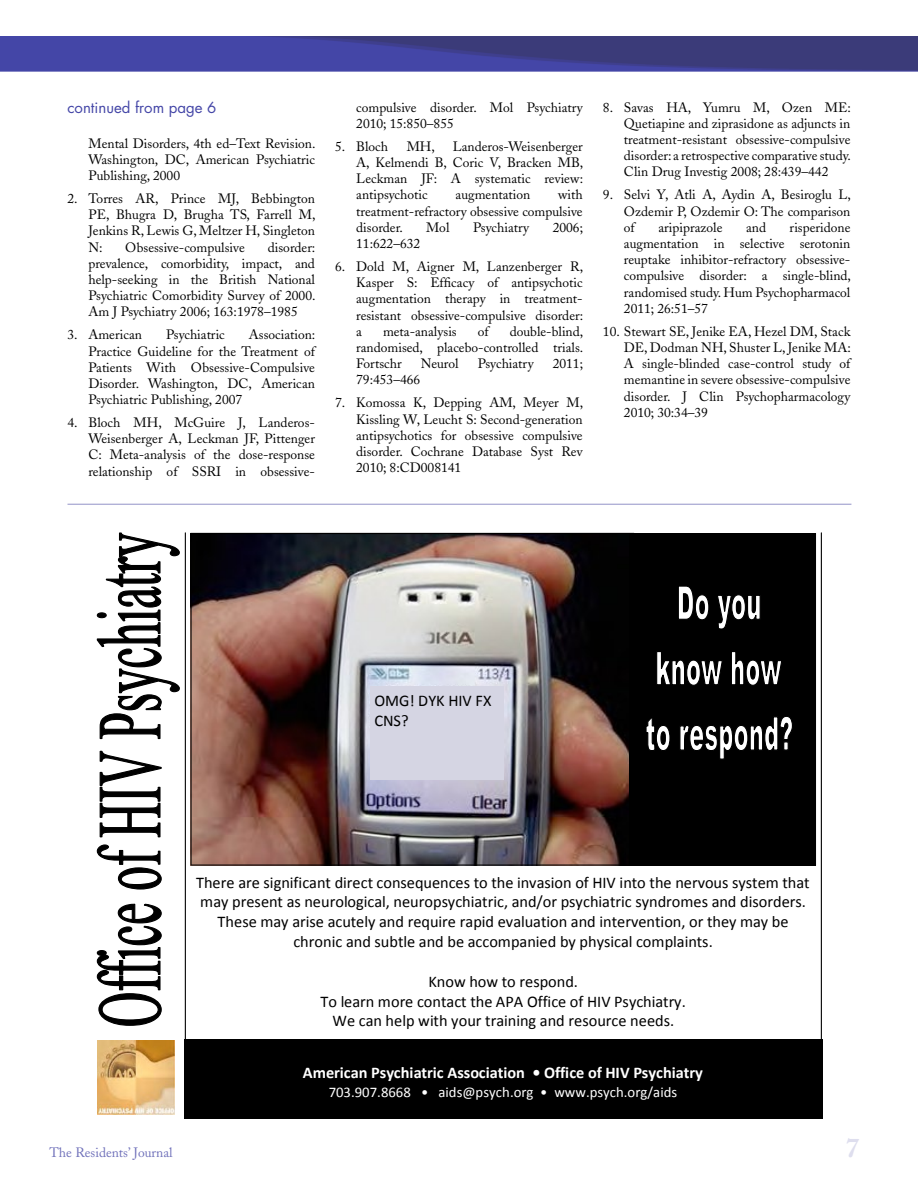
<style>
.page{position:relative;width:918px;height:1188px;background:#fff}
.page>*{position:absolute;margin:0;border:0;box-sizing:border-box;transform-origin:0 0}
.t1{font:700 27px "Adobe Caslon";color:#dedeee}
.t2{font:16.35px/19.8px "Calibri";color:#000;text-align:center}
.t3{font:700 16.35px "Calibri";letter-spacing:-.005em;color:#fff}
.t4{font:15px "Futura";color:#4446a7}
.t5{font:14.7px "Calibri";color:#fff}
.t6{font:13.5px/16.2px "Adobe Caslon";color:#000;text-align:justify}
.t7{font:13.5px "Adobe Caslon";color:#7071ba}
</style>
<div class="page">
<img style="left:0;top:36px;width:918px;height:36px">
<img style="left:191px;top:533px;width:439px;height:333px">
<div style="left:370px;top:686px;width:133px;height:93px;background:#d5d5e3"></div>
<svg style="left:96px;top:903px;width:66px;height:123px"></svg>
<svg style="left:96px;top:844px;width:66px;height:46px"></svg>
<svg style="left:99px;top:750px;width:63px;height:88px"></svg>
<svg style="left:96px;top:532px;width:84px;height:208px"></svg>
<div style="left:630px;top:533px;width:186px;height:333px;background:#000"></div>
<svg style="left:677px;top:585px;width:33px;height:36px"></svg>
<svg style="left:716px;top:594px;width:45px;height:36px"></svg>
<svg style="left:656px;top:650px;width:68px;height:36px"></svg>
<svg style="left:730px;top:650px;width:53px;height:36px"></svg>
<svg style="left:645px;top:715px;width:26px;height:37px"></svg>
<svg style="left:679px;top:715px;width:115px;height:45px"></svg>
<div style="left:783px;top:741px;width:6px;height:10px;border:1px solid #000"></div>
<img style="left:97px;top:1041px;width:78px;height:73px">
<hr style="left:185px;top:533px;width:1px;height:585px;background:#000">
<div style="left:184px;top:1039px;width:639px;height:80px;background:#000"></div>
<hr style="left:821px;top:533px;width:1px;height:585px;background:#000">
<hr style="left:68px;top:504px;width:783px;height:1px;background:#aaaad4">
<p class="t4" style="left:68px;top:98px;width:151px">continued from page 6</p>
<p class="t6" style="left:356px;top:99px;width:228px">compulsive disorder. Mol Psychiatry<br>2010; 15:850–855</p>
<p class="t6" style="left:335px;top:138px;width:54px">5. Bloch</p>
<p class="t6" style="left:407px;top:138px;width:30px">MH,</p>
<p class="t6" style="left:88px;top:135px;width:229px">Mental Disorders, 4th ed–Text Revision.<br>Washington, DC, American Psychiatric Publishing, 2000</p>
<p class="t6" style="left:88px;top:190px;width:229px;text-indent:-21px">2. Torres AR, Prince MJ, Bebbington PE, Bhugra D, Brugha TS, Farrell M, Jenkins R, Lewis G, Meltzer H, Singleton N:</p>
<p class="t6" style="left:356px;top:138px;width:229px;text-indent:97px">Landeros-Weisenberger A, Kelmendi B, Coric V, Bracken MB, Leckman JF: A systematic review: antipsychotic</p>
<p class="t6" style="left:356px;top:187px;width:228px;text-indent:202px">with treatment-refractory obsessive compulsive disorder.</p>
<p class="t6" style="left:456px;top:187px;width:76px">augmentation</p>
<p class="t6" style="left:426px;top:219px;width:25px">Mol</p>
<p class="t6" style="left:473px;top:219px;width:57px">Psychiatry</p>
<p class="t6" style="left:553px;top:219px;width:32px">2006;</p>
<p class="t6" style="left:356px;top:236px;width:66px">11:622–632</p>
<p class="t6" style="left:356px;top:258px;width:229px;text-indent:-21px">6. Dold M, Aigner M, Lanzenberger R, Kasper S: Efficacy of antipsychotic augmentation therapy in treatment&shy;resistant obsessive-compulsive disorder: a</p>
<p class="t6" style="left:88px;top:239px;width:229px;text-indent:179px">disorder: prevalence, comorbidity, impact, and help-seeking in the British National Psychiatric Comorbidity Survey of 2000.<br>Am J Psychiatry 2006; 163:1978–1985</p>
<p class="t6" style="left:67px;top:327px;width:76px">3. American</p>
<p class="t6" style="left:166px;top:327px;width:60px">Psychiatric</p>
<p class="t6" style="left:125px;top:239px;width:121px">Obsessive-compulsive</p>
<p class="t6" style="left:356px;top:323px;width:229px;text-indent:153px">double-blind, randomised, placebo-controlled trials.<br>Fortschr</p>
<p class="t6" style="left:383px;top:323px;width:75px">meta-analysis</p>
<p class="t6" style="left:478px;top:323px;width:12px">of</p>
<p class="t6" style="left:88px;top:327px;width:228px;text-indent:160px">Association:<br>Practice Guideline for the Treatment of Patients With Obsessive-Compulsive Disorder. Washington, DC, American Psychiatric Publishing, 2007</p>
<p class="t6" style="left:88px;top:415px;width:228px;text-indent:-21px">4. Bloch MH, McGuire J, Landeros-Weisenberger A, Leckman JF, Pittenger C: Meta-analysis of the dose-response relationship of SSRI in obsessive-</p>
<p class="t6" style="left:421px;top:356px;width:39px">Neurol</p>
<p class="t6" style="left:478px;top:356px;width:57px">Psychiatry</p>
<p class="t6" style="left:553px;top:356px;width:32px">2011;</p>
<p class="t6" style="left:356px;top:372px;width:66px">79:453–466</p>
<p class="t6" style="left:356px;top:395px;width:229px;text-indent:-21px">7. Komossa K, Depping AM, Meyer M, Kissling W, Leucht S: Second-generation antipsychotics for obsessive compulsive disorder. Cochrane Database Syst Rev 2010; 8:CD008141</p>
<p class="t6" style="left:624px;top:99px;width:229px;text-indent:-21px">8. Savas HA, Yumru M, Ozen ME:<br>Quetiapine and ziprasidone as adjuncts in treatment-resistant obsessive-compulsive disorder: a retrospective comparative study.<br>Clin Drug Investig 2008; 28:439–442</p>
<p class="t6" style="left:624px;top:187px;width:229px;text-indent:-21px">9. Selvi Y, Atli A, Aydin A, Besiroglu L, Ozdemir P, Ozdemir O: The comparison of</p>
<p class="t6" style="left:624px;top:219px;width:229px;text-indent:166px">risperidone augmentation in selective serotonin reuptake inhibitor-refractory obsessive&shy;compulsive disorder: a single-blind, randomised study. Hum Psychopharmacol 2011; 26:51–57</p>
<p class="t6" style="left:624px;top:323px;width:228px;text-indent:-21px">10. Stewart SE, Jenike EA, Hezel DM, Stack DE, Dodman NH, Shuster L, Jenike MA:<br>A single-blinded case-control study of memantine in severe obsessive-compulsive disorder. J Clin Psychopharmacology 2010; 30:34–39</p>
<p class="t6" style="left:658px;top:219px;width:66px">aripiprazole</p>
<p class="t6" style="left:746px;top:219px;width:21px">and</p>
<p class="t2" style="left:374px;top:690px;width:119px;text-align:left">OMG! DYK HIV FX<br>CNS?</p>
<p class="t2" style="left:196px;top:871px;width:615px">There are significant direct consequences to the invasion of HIV into the nervous system that may present as neurological, neuropsychiatric, and/or psychiatric syndromes and disorders.<br>These may arise acutely and require rapid evaluation and intervention, or they may be chronic and subtle and be accompanied by physical complaints.</p>
<p class="t2" style="left:320px;top:971px;width:367px">Know how to respond.<br>To learn more contact the APA Office of HIV Psychiatry.<br>We can help with your training and resource needs.</p>
<p class="t3" style="left:303px;top:1063px;width:402px">American Psychiatric Association • Office of HIV Psychiatry</p>
<p class="t5" style="left:329px;top:1083px;width:350px">703.907.8668 • aids@psych.org • www.psych.org/aids</p>
<p class="t7" style="left:50px;top:1144px;width:125px">The Residents’ Journal</p>
<h1 class="t1" style="left:846px;top:1131px;width:15px">7</h1>
</div>
